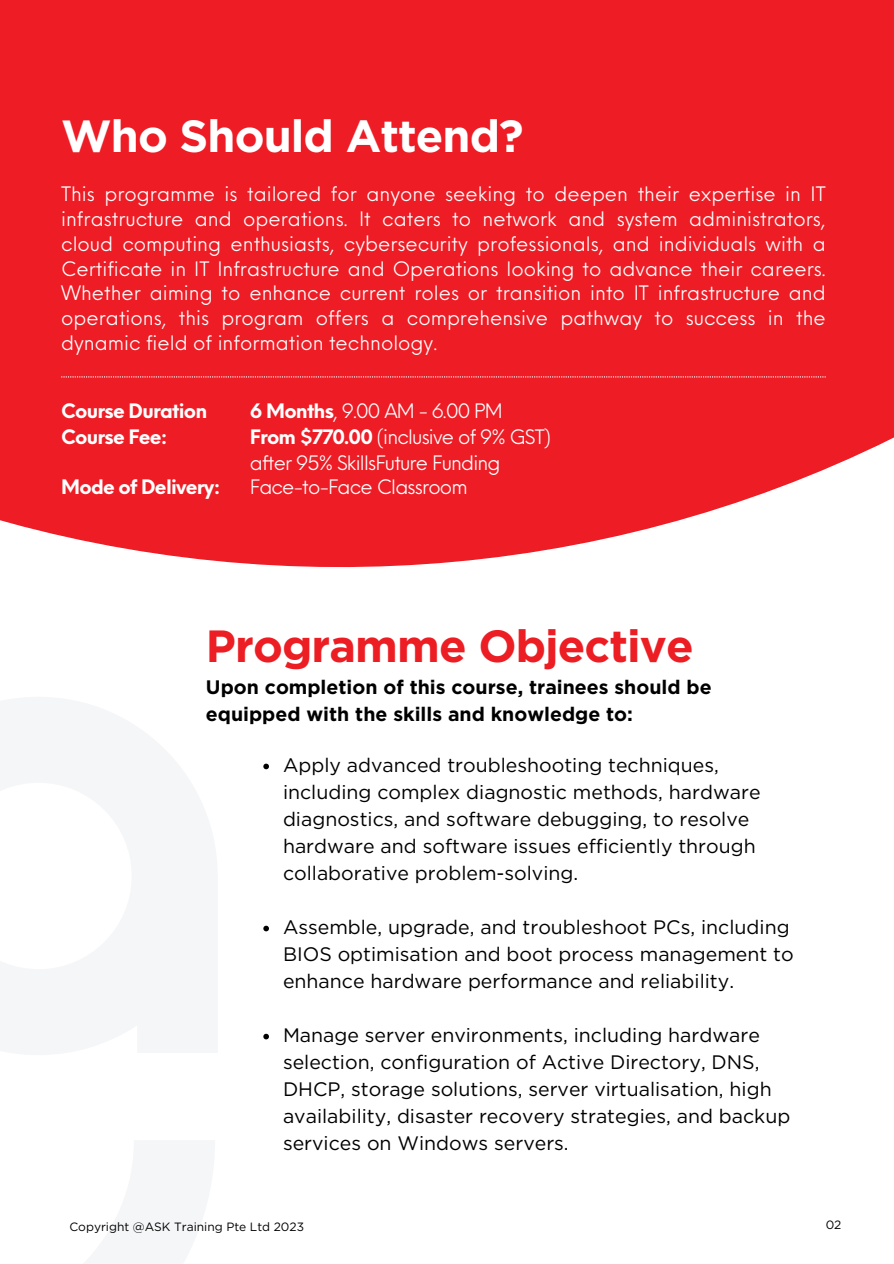
<style>
.page{position:relative;width:894px;height:1264px;background:#fff}
.page>*{position:absolute;margin:0;border:0;box-sizing:border-box;transform-origin:0 0}
.t1{font:700 45px "Gotham";letter-spacing:-.02em;color:#ec1d23}
.t2{font:700 45px "Gotham";letter-spacing:-.02em;color:#fff}
.t3{font:19.5px/24.8px "Neue Einstellung";letter-spacing:-.04em;color:#fff;text-align:justify}
.t4{font:19.5px/27px "Gotham";color:#000}
.t5{font:700 19.5px/27px "Gotham";color:#000}
.t6{font:700 19.5px/25.8px "Neue Einstellung";letter-spacing:-.04em;color:#fff}
.t7{font:12px "Gotham";color:#000}
.s1{font-weight:700}
</style>
<div class="page">
<div style="left:0;top:0;width:893px;height:568px;background:#ed1c25"></div>
<svg style="left:61px;top:376px;width:764px;height:1px"></svg>
<div style="left:0;top:546px;width:218px;height:680px;background:#fff"></div>
<svg style="left:263px;top:763px;width:6px;height:6px"></svg>
<svg style="left:263px;top:925px;width:6px;height:6px"></svg>
<svg style="left:263px;top:1033px;width:6px;height:6px"></svg>
<h1 class="t2" style="left:61px;top:106px;width:464px">Who Should Attend?</h1>
<p class="t3" style="left:61px;top:179px;width:765px">This programme is tailored for anyone seeking to deepen their expertise in IT infrastructure and operations. It caters to network and system administrators, cloud computing enthusiasts, cybersecurity professionals, and individuals with a Certificate in IT Infrastructure and Operations looking to advance their careers.<br>Whether aiming to enhance current roles or transition into IT infrastructure and operations, this program offers a comprehensive pathway to success in the dynamic field of information technology.</p>
<p class="t6" style="left:61px;top:396px;width:147px">Course Duration<br>Course Fee:</p>
<p class="t6" style="left:61px;top:472px;width:160px">Mode of Delivery:</p>
<p class="t3" style="left:250px;top:396px;width:303px;line-height:25.5px;text-align:left"><span class="s1">6 Months</span>, 9.00 AM - 6.00 PM<br><span class="s1">From $770.00</span> (inclusive of 9% GST) after 95% SkillsFuture Funding<br>Face-to-Face Classroom</p>
<h1 class="t1" style="left:206px;top:616px;width:489px">Programme Objective</h1>
<p class="t5" style="left:206px;top:674px;width:507px">Upon completion of this course, trainees should be equipped with the skills and knowledge to:</p>
<p class="t4" style="left:283px;top:750px;width:479px">Apply advanced troubleshooting techniques, including complex diagnostic methods, hardware diagnostics, and software debugging, to resolve hardware and software issues efficiently through collaborative problem-solving.</p>
<p class="t4" style="left:283px;top:912px;width:512px">Assemble, upgrade, and troubleshoot PCs, including<br>BIOS optimisation and boot process management to enhance hardware performance and reliability.</p>
<p class="t4" style="left:283px;top:1020px;width:508px">Manage server environments, including hardware selection, configuration of Active Directory, DNS, DHCP, storage solutions, server virtualisation, high availability, disaster recovery strategies, and backup services on Windows servers.</p>
<p class="t7" style="left:69px;top:1218px;width:236px">Copyright @ASK Training Pte Ltd 2023</p>
<p class="t7" style="left:825px;top:1217px;width:17px">02</p>
</div>
